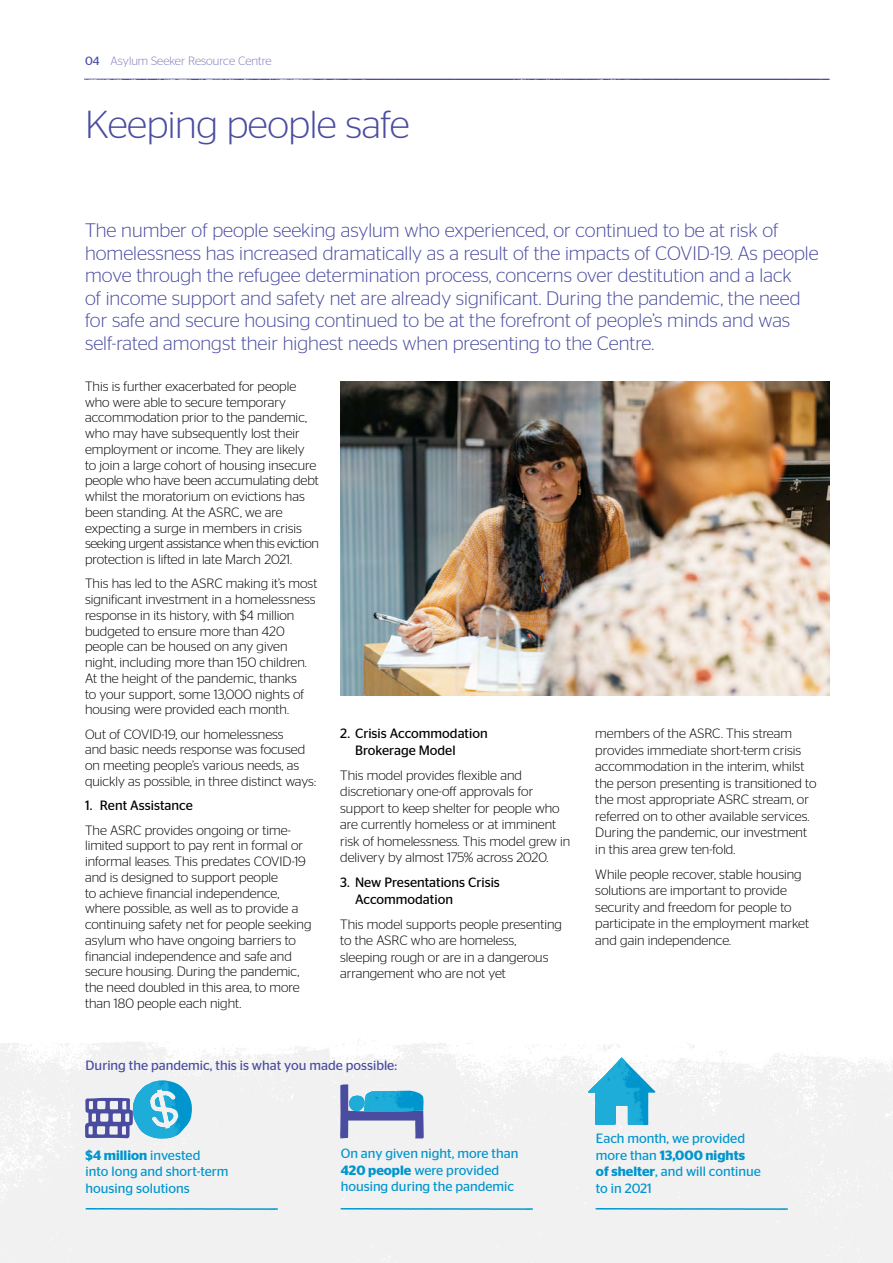
<style>
.page{position:relative;width:893px;height:1263px;background:#fff}
.page>*{position:absolute;margin:0;border:0;box-sizing:border-box;transform-origin:0 0}
._01___Header{font:300 39px "Stag Sans";letter-spacing:-.01em;color:#4a4ca0}
._02___Lead_in{font:300 19.5px/22.5px "Stag Sans";color:#4a4ca0}
._03___Body_copy{font:300 13.5px/15.8px "Stag Sans";color:#000}
._04___Body_copy_bull{font:300 13.5px/15.8px "Stag Sans";color:#000}
._03___Body_copy-2{font:13.5px/16.5px "Stag Sans";color:#0095cd}
._03___Body_copy-3{font:13.5px/16.5px "Stag Sans";color:#000}
._03___Body_copy-4{font:13.5px "Stag Sans";color:#4a4ca0}
.t1{font:300 12px "Stag Sans";color:#807dbb}
.s1{font-weight:400;color:#4a4ca0}
.s2{font-weight:600}
</style>
<div class="page">
<img style="left:85px;top:78px;width:745px;height:2px">
<img style="left:340px;top:381px;width:489px;height:315px">
<img style="left:0;top:1039px;width:893px;height:224px">
<img style="left:85px;top:1208px;width:192px;height:2px">
<img style="left:340px;top:1208px;width:193px;height:2px">
<img style="left:595px;top:1208px;width:193px;height:2px">
<svg style="left:85px;top:1080px;width:107px;height:58px"></svg>
<svg style="left:648px;top:1057px;width:7px;height:68px"></svg>
<img style="left:588px;top:1057px;width:60px;height:68px">
<svg style="left:340px;top:1084px;width:84px;height:54px"></svg>
<img style="left:349px;top:1091px;width:74px;height:21px">
<p class="t1" style="left:85px;top:54px;width:188px"><span class="s1">04</span> Asylum Seeker Resource Centre</p>
<p class="_01___Header" style="left:85px;top:102px;width:326px">Keeping people safe</p>
<p class="_02___Lead_in" style="left:85px;top:219px;width:735px">The number of people seeking asylum who experienced, or continued to be at risk of homelessness has increased dramatically as a result of the impacts of COVID-19. As people move through the refugee determination process, concerns over destitution and a lack<br>of income support and safety net are already significant. During the pandemic, the need for safe and secure housing continued to be at the forefront of people’s minds and was self-rated amongst their highest needs when presenting to the Centre.</p>
<p class="_03___Body_copy" style="left:85px;top:378px;width:235px">This is further exacerbated for people who were able to secure temporary accommodation prior to the pandemic, who may have subsequently lost their employment or income. They are likely to join a large cohort of housing insecure people who have been accumulating debt whilst the moratorium on evictions has been standing. At the ASRC, we are expecting a surge in members in crisis seeking urgent assistance when this eviction protection is lifted in late March 2021.</p>
<p class="_03___Body_copy" style="left:85px;top:576px;width:234px">This has led to the ASRC making it’s most significant investment in a homelessness response in its history, with $4 million budgeted to ensure more than 420 people can be housed on any given night, including more than 150 children.<br>At the height of the pandemic, thanks<br>to your support, some 13,000 nights of housing were provided each month.</p>
<p class="_03___Body_copy" style="left:85px;top:726px;width:233px">Out of COVID-19, our homelessness<br>and basic needs response was focused on meeting people’s various needs, as quickly as possible, in three distinct ways:</p>
<p class="_03___Body_copy-3" style="left:85px;top:797px;width:109px">1. Rent Assistance</p>
<p class="_04___Body_copy_bull" style="left:85px;top:822px;width:228px">The ASRC provides ongoing or time&shy;limited support to pay rent in formal or informal leases. This predates COVID-19 and is designed to support people<br>to achieve financial independence, where possible, as well as to provide a continuing safety net for people seeking asylum who have ongoing barriers to financial independence and safe and secure housing. During the pandemic, the need doubled in this area, to more than 180 people each night.</p>
<p class="_03___Body_copy-3" style="left:355px;top:725px;width:134px;text-indent:-15px">2. Crisis Accommodation<br>Brokerage Model</p>
<p class="_03___Body_copy" style="left:340px;top:767px;width:232px;line-height:16.5px">This model provides flexible and discretionary one-off approvals for support to keep shelter for people who are currently homeless or at imminent risk of homelessness. This model grew in delivery by almost 175% across 2020.</p>
<p class="_03___Body_copy-3" style="left:355px;top:874px;width:146px;text-indent:-15px">3. New Presentations Crisis<br>Accommodation</p>
<p class="_03___Body_copy" style="left:340px;top:916px;width:223px;line-height:16.5px">This model supports people presenting to the ASRC who are homeless, sleeping rough or are in a dangerous arrangement who are not yet</p>
<p class="_03___Body_copy" style="left:595px;top:725px;width:223px;line-height:16.5px">members of the ASRC. This stream provides immediate short-term crisis accommodation in the interim, whilst the person presenting is transitioned to the most appropriate ASRC stream, or referred on to other available services.<br>During the pandemic, our investment in this area grew ten-fold.</p>
<p class="_03___Body_copy" style="left:595px;top:866px;width:215px;line-height:16.5px">While people recover, stable housing solutions are important to provide security and freedom for people to participate in the employment market and gain independence.</p>
<p class="_03___Body_copy-4" style="left:86px;top:1057px;width:313px">During the pandemic, this is what you made possible:</p>
<p class="_03___Body_copy-2" style="left:86px;top:1147px;width:145px"><span class="s2">$4 million</span> invested<br>into long and short-term housing solutions</p>
<p class="_03___Body_copy-2" style="left:341px;top:1145px;width:179px">On any given night, more than<br><span class="s2">420 people</span> were provided housing during the pandemic</p>
<p class="_03___Body_copy-2" style="left:596px;top:1130px;width:166px">Each month, we provided more than <span class="s2">13,000 nights of shelter</span>, and will continue to in 2021</p>
</div>
